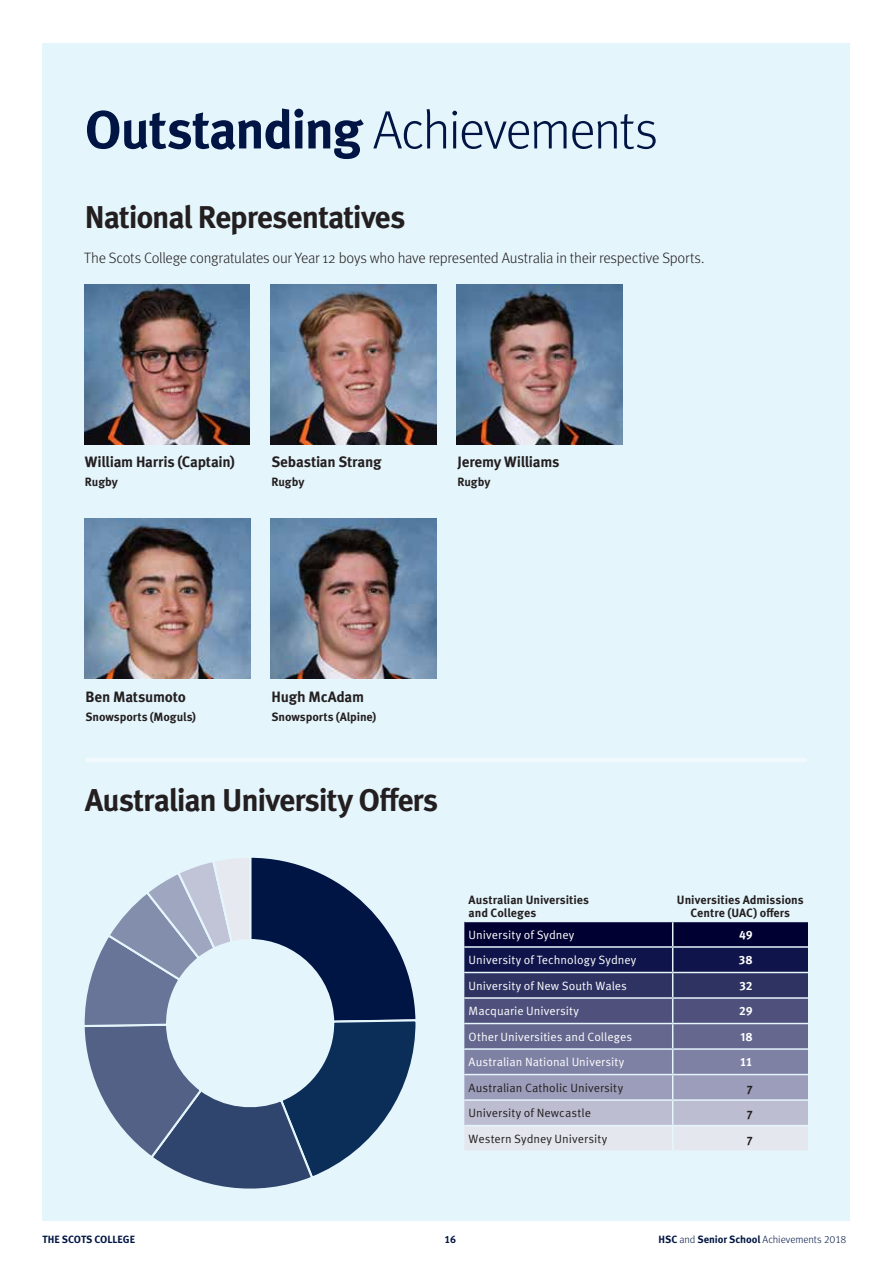
<style>
.page{position:relative;width:893px;height:1263px;background:#fff}
.page>*{position:absolute;margin:0;border:0;box-sizing:border-box;transform-origin:0 0}
.t1{font:300 54px "Meta OT";letter-spacing:-.035em;color:#001543}
.t2{font:700 31.5px "Meta OT";letter-spacing:-.035em;color:#231f20}
.t3{font:300 15px "Meta OT";letter-spacing:-.02em;color:#231f20}
.t4{font:700 15px "Meta OT";letter-spacing:-.015em;color:#231f20}
.t5{font:12px "Meta OT";letter-spacing:.005em;color:#fff}
.t6{font:700 12px/13.5px "Meta OT";color:#231f20}
.t7{font:12px "Meta OT";letter-spacing:.005em;color:#231f20}
.t8{font:700 12px "Meta OT";letter-spacing:-.01em;color:#fff}
.t9{font:300 10.5px "Meta OT";letter-spacing:-.005em;color:#001543}
.t10{font:700 10.5px "Meta OT";letter-spacing:.005em;color:#001543}
.s1{font-weight:700}
</style>
<div class="page">
<div style="left:43px;top:43px;width:807px;height:1177px;background:#e5f5fc"></div>
<img style="left:84px;top:285px;width:165px;height:159px">
<img style="left:271px;top:285px;width:165px;height:159px">
<img style="left:457px;top:285px;width:165px;height:159px">
<img style="left:271px;top:519px;width:165px;height:159px">
<img style="left:85px;top:519px;width:165px;height:159px">
<hr style="left:85px;top:758px;width:722px;height:4px;background:#f1f9fd">
<svg style="left:464px;top:921px;width:344px;height:229px;background:#707395"></svg>
<svg style="left:84px;top:857px;width:332px;height:332px"></svg>
<h1 class="t1" style="left:85px;top:98px;width:575px"><span class="s1">Outstanding</span> Achievements</h1>
<h2 class="t2" style="left:85px;top:198px;width:322px">National Representatives</h2>
<p class="t3" style="left:84px;top:249px;width:621px">The Scots College congratulates our Year 12 boys who have represented Australia in their respective Sports.</p>
<p class="t4" style="left:85px;top:453px;width:151px">William Harris (Captain)</p>
<p class="t6" style="left:85px;top:476px;width:34px">Rugby</p>
<p class="t4" style="left:272px;top:453px;width:112px">Sebastian Strang</p>
<p class="t6" style="left:272px;top:476px;width:34px">Rugby</p>
<p class="t4" style="left:458px;top:453px;width:103px">Jeremy Williams</p>
<p class="t6" style="left:458px;top:476px;width:34px">Rugby</p>
<p class="t4" style="left:86px;top:687px;width:102px">Ben Matsumoto</p>
<p class="t6" style="left:86px;top:710px;width:112px">Snowsports (Moguls)</p>
<p class="t4" style="left:272px;top:687px;width:94px">Hugh McAdam</p>
<p class="t6" style="left:272px;top:710px;width:106px">Snowsports (Alpine)</p>
<h2 class="t2" style="left:85px;top:781px;width:355px">Australian University Offers</h2>
<p class="t6" style="left:469px;top:893px;width:122px">Australian Universities and Colleges</p>
<p class="t6" style="left:677px;top:893px;width:128px;text-align:center">Universities Admissions<br>Centre (UAC) offers</p>
<p class="t5" style="left:469px;top:927px;width:107px">University of Sydney</p>
<p class="t8" style="left:739px;top:927px;width:15px">49</p>
<p class="t5" style="left:469px;top:953px;width:169px">University of Technology Sydney</p>
<p class="t8" style="left:739px;top:953px;width:15px">38</p>
<p class="t5" style="left:469px;top:978px;width:160px">University of New South Wales</p>
<p class="t8" style="left:739px;top:978px;width:15px">32</p>
<p class="t5" style="left:469px;top:1004px;width:112px">Macquarie University</p>
<p class="t8" style="left:739px;top:1004px;width:15px">29</p>
<p class="t5" style="left:469px;top:1029px;width:165px">Other Universities and Colleges</p>
<p class="t8" style="left:740px;top:1029px;width:14px">18</p>
<p class="t5" style="left:469px;top:1055px;width:157px">Australian National University</p>
<p class="t8" style="left:740px;top:1055px;width:14px">11</p>
<p class="t7" style="left:469px;top:1080px;width:156px">Australian Catholic University</p>
<p class="t6" style="left:747px;top:1081px;width:7px">7</p>
<p class="t7" style="left:469px;top:1106px;width:124px">University of Newcastle</p>
<p class="t6" style="left:747px;top:1107px;width:7px">7</p>
<p class="t7" style="left:469px;top:1131px;width:140px">Western Sydney University</p>
<p class="t6" style="left:747px;top:1132px;width:7px">7</p>
<p class="t10" style="left:43px;top:1233px;width:94px">THE SCOTS COLLEGE</p>
<p class="t10" style="left:444px;top:1233px;width:13px">16</p>
<p class="t9" style="left:658px;top:1233px;width:190px"><span class="s1">HSC</span> and <span class="s1">Senior School</span> Achievements 2018</p>
</div>
